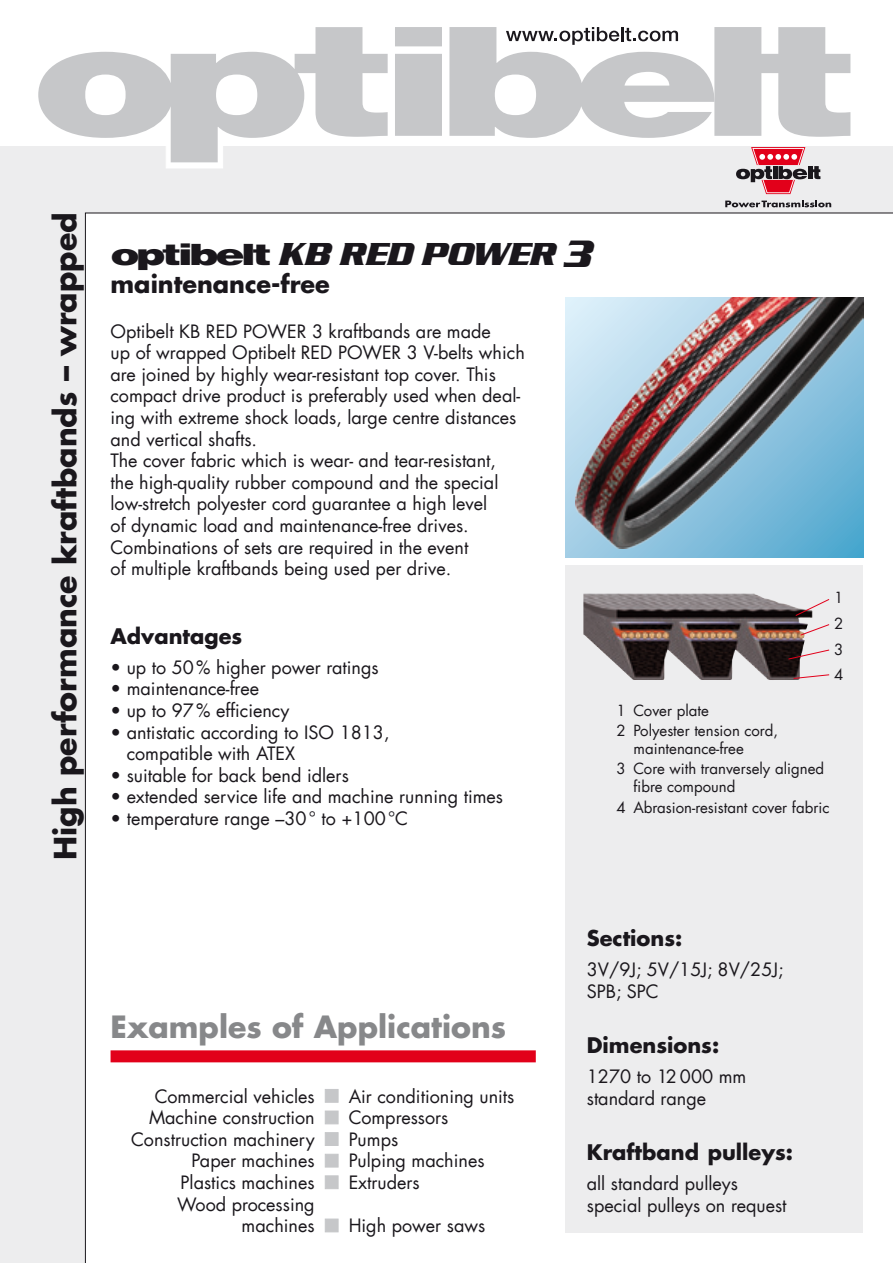
<style>
.page{position:relative;width:893px;height:1263px;background:#fff}
.page>*{position:absolute;margin:0;border:0;box-sizing:border-box;transform-origin:0 0}
.t1{font:italic 700 33px "Serpentine D";color:#1a171c}
.t2{font:700 30px "Futura Com";color:#1a171c}
.t3{font:700 30px "Futura Com";color:#87888a}
.t4{font:700 24px "Futura Com";color:#1a171c}
.t5{font:700 21px "Futura Com";color:#1a171c}
.t6{font:18px/21.6px "Futura Com";color:#1a171c}
.t7{font:15px/20.1px "Futura Com";color:#1a171c}
.s1{font-family:"Helvetica Com";font-weight:900;font-style:normal;font-size:29.4px}
.s2{font-size:39.6px}
</style>
<div class="page">
<div style="left:0;top:147px;width:893px;height:1116px;background:#ededee"></div>
<div style="left:85px;top:213px;width:808px;height:1050px;background:#fff"></div>
<div style="left:166px;top:121px;width:57px;height:47px;background:linear-gradient(to right,#fff,#fff);border:1px solid #fff"></div>
<svg style="left:395px;top:27px;width:47px;height:109px;background:#c9cacc"></svg>
<svg style="left:38px;top:27px;width:350px;height:135px;fill:#c6c7c9"></svg>
<svg style="left:449px;top:27px;width:401px;height:111px"></svg>
<svg style="left:813px;top:166px;width:7px;height:13px"></svg>
<hr style="left:808px;top:166px;width:4px;height:13px;background:#1a171c">
<svg style="left:725px;top:201px;width:106px;height:6px"></svg>
<svg style="left:736px;top:147px;width:71px;height:47px"></svg>
<div style="left:566px;top:566px;width:297px;height:667px;background:#ededee"></div>
<div style="left:325px;top:1089px;width:13px;height:14px;background:#c6c7c9"></div>
<div style="left:325px;top:1111px;width:13px;height:13px;background:#c6c7c9"></div>
<div style="left:325px;top:1132px;width:13px;height:14px;background:#c6c7c9"></div>
<div style="left:325px;top:1154px;width:13px;height:13px;background:#c6c7c9"></div>
<div style="left:325px;top:1175px;width:13px;height:14px;background:#c6c7c9;border:1px solid #c6c7c9"></div>
<div style="left:325px;top:1219px;width:13px;height:13px;background:#c6c7c9"></div>
<div style="left:111px;top:1050px;width:425px;height:12px;background:#e2001a"></div>
<img style="left:583px;top:594px;width:149px;height:86px">
<svg style="left:795px;top:599px;width:35px;height:17px"></svg>
<svg style="left:800px;top:624px;width:30px;height:12px"></svg>
<svg style="left:788px;top:649px;width:42px;height:11px"></svg>
<svg style="left:793px;top:674px;width:37px;height:5px"></svg>
<svg style="left:566px;top:298px;width:297px;height:259px;background:#9bcce4"></svg>
<img style="left:575px;top:298px;width:288px;height:251px">
<h2 class="t2" style="left:42px;top:860px;width:649px;rotate:-90deg">High performance kraftbands – wrapped</h2>
<h1 class="t1" style="left:111px;top:236px;width:484px"><span class="s1">optibelt</span> KB RED POWER <span class="s2">3</span></h1>
<h3 class="t4" style="left:111px;top:266px;width:221px">maintenance-free</h3>
<p class="t6" style="left:111px;top:320px;width:416px">Optibelt KB RED POWER 3 kraftbands are made<br>up of wrapped Optibelt RED POWER 3 V-belts which are joined by highly wear-resistant top cover. This compact drive product is preferably used when deal&shy;ing with extreme shock loads, large centre distances and vertical shafts.<br>The cover fabric which is wear- and tear-resistant,<br>the high-quality rubber compound and the special low-stretch polyester cord guarantee a high level<br>of dynamic load and maintenance-free drives.<br>Combinations of sets are required in the event<br>of multiple kraftbands being used per drive.</p>
<p class="t5" style="left:111px;top:620px;width:133px">Advantages</p>
<p class="t6" style="left:111px;top:656px;width:270px">• up to 50% higher power ratings</p>
<p class="t6" style="left:111px;top:678px;width:150px">• maintenance-free</p>
<p class="t6" style="left:111px;top:699px;width:180px">• up to 97% efficiency</p>
<p class="t6" style="left:127px;top:721px;width:264px;text-indent:-16px">• antistatic according to ISO 1813, compatible with ATEX</p>
<p class="t6" style="left:111px;top:764px;width:240px">• suitable for back bend idlers</p>
<p class="t6" style="left:111px;top:786px;width:394px">• extended service life and machine running times</p>
<p class="t6" style="left:111px;top:807px;width:299px">• temperature range –30° to +100°C</p>
<p class="t7" style="left:834px;top:585px;width:11px;line-height:25.7px;text-align:justify">1<br>2<br>3<br>4</p>
<p class="t7" style="left:617px;top:700px;width:163px">1 Cover plate<br>2 Polyester tension cord,</p>
<p class="t7" style="left:617px;top:738px;width:209px;text-indent:17px">maintenance-free<br>3 Core with tranversely aligned</p>
<p class="t7" style="left:617px;top:777px;width:214px;text-indent:17px">fibre compound<br>4 Abrasion-resistant cover fabric</p>
<h2 class="t3" style="left:111px;top:1003px;width:397px">Examples of Applications</h2>
<p class="t6" style="left:155px;top:1085px;width:161px">Commercial vehicles</p>
<p class="t6" style="left:349px;top:1085px;width:167px">Air conditioning units</p>
<p class="t6" style="left:149px;top:1106px;width:167px">Machine construction</p>
<p class="t6" style="left:349px;top:1106px;width:101px">Compressors</p>
<p class="t6" style="left:131px;top:1128px;width:185px">Construction machinery</p>
<p class="t6" style="left:349px;top:1128px;width:51px">Pumps</p>
<p class="t6" style="left:191px;top:1150px;width:125px">Paper machines</p>
<p class="t6" style="left:349px;top:1150px;width:137px">Pulping machines</p>
<p class="t6" style="left:181px;top:1171px;width:136px">Plastics machines</p>
<p class="t6" style="left:349px;top:1171px;width:73px">Extruders</p>
<p class="t6" style="left:177px;top:1193px;width:139px;text-align:right">Wood processing machines</p>
<p class="t6" style="left:349px;top:1214px;width:138px">High power saws</p>
<p class="t5" style="left:587px;top:922px;width:97px">Sections:</p>
<p class="t6" style="left:587px;top:959px;width:198px">3V/9J; 5V/15J; 8V/25J;<br>SPB; SPC</p>
<p class="t5" style="left:587px;top:1029px;width:134px">Dimensions:</p>
<p class="t6" style="left:587px;top:1066px;width:161px">1270 to 12 000 mm standard range</p>
<p class="t5" style="left:587px;top:1136px;width:208px">Kraftband pulleys:</p>
<p class="t6" style="left:587px;top:1173px;width:201px">all standard pulleys special pulleys on request</p>
</div>
